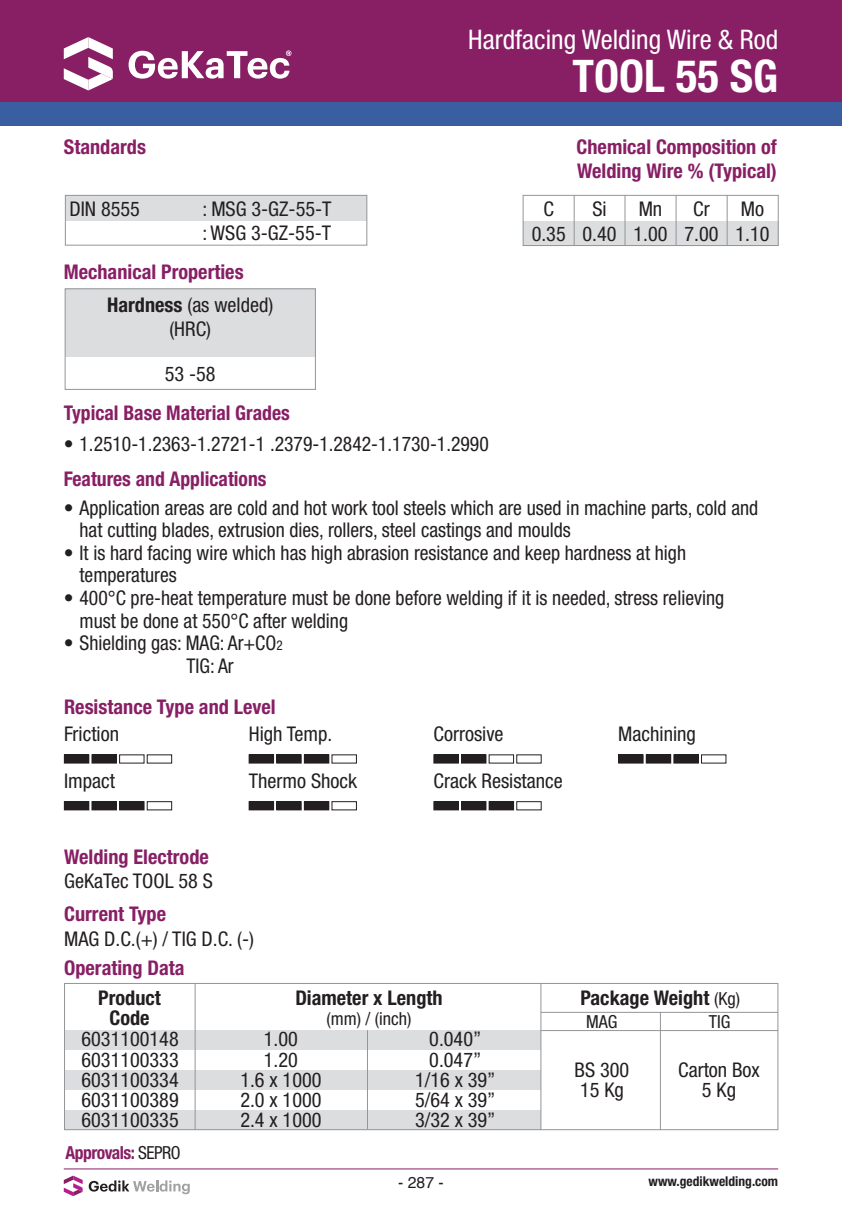
<style>
.page{position:relative;width:842px;height:1212px;background:#fff}
.page>*{position:absolute;margin:0;border:0;box-sizing:border-box;transform-origin:0 0}
.t1{font:700 condensed 45px "Helvetica Neue LT Std";color:#fff}
.t2{font:condensed 27px "Helvetica Neue LT Std";color:#fff}
.t3{font:condensed 20.25px/20.2px "Helvetica Neue LT Std";color:#231f20}
.t4{font:700 condensed 20.25px/24.3px "Helvetica Neue LT Std";color:#881f65}
.t5{font:700 condensed 20.25px/20.2px "Helvetica Neue LT Std";color:#231f20;text-align:center}
.t6{font:condensed 18px "Helvetica Neue LT Std";color:#231f20}
.t7{font:700 condensed 18px "Helvetica Neue LT Std";letter-spacing:-.03em;color:#881f65}
.t8{font:15.75px "Helvetica";color:#231f20}
.t9{font:700 condensed 13.5px "Helvetica Neue LT Std";color:#231f20}
.s1{color:#231f20}
.s2{font-weight:400;color:#231f20}
.s3{font-size:13.5px}
.s4{font-weight:400;font-size:18px}
</style>
<div class="page">
<hr style="left:64px;top:1168px;width:714px;height:1px;background:#881f65">
<svg style="left:89px;top:1180px;width:101px;height:14px"></svg>
<svg style="left:64px;top:1175px;width:19px;height:21px"></svg>
<div style="left:66px;top:195px;width:301px;height:26px;background:#dcdddf"></div>
<div style="left:65px;top:195px;width:302px;height:50px;border:1px solid #939598"></div>
<div style="left:0;top:0;width:842px;height:102px;background:#881f65"></div>
<div style="left:0;top:102px;width:842px;height:23px;background:#3a5fa1"></div>
<div style="left:523px;top:221px;width:255px;height:25px;background:#dcdddf"></div>
<div style="left:523px;top:195px;width:255px;height:51px;border:1px solid #939598"></div>
<hr style="left:625px;top:195px;width:1px;height:51px;background:#939598">
<hr style="left:676px;top:195px;width:1px;height:51px;background:#939598">
<hr style="left:574px;top:195px;width:1px;height:51px;background:#939598">
<hr style="left:727px;top:195px;width:1px;height:51px;background:#939598">
<div style="left:65px;top:288px;width:251px;height:69px;background:#dcdddf"></div>
<div style="left:65px;top:288px;width:251px;height:102px;border:1px solid #939598"></div>
<div style="left:64px;top:1030px;width:477px;height:19px;background:#dcdddf"></div>
<div style="left:64px;top:1070px;width:477px;height:20px;background:#dcdddf"></div>
<div style="left:64px;top:1111px;width:477px;height:19px;background:#dcdddf"></div>
<div style="left:64px;top:983px;width:714px;height:147px;border:1px solid #939598"></div>
<hr style="left:195px;top:983px;width:1px;height:147px;background:#939598">
<hr style="left:367px;top:1030px;width:1px;height:99px;background:#939598">
<hr style="left:540px;top:983px;width:1px;height:147px;background:#939598">
<hr style="left:660px;top:1012px;width:1px;height:118px;background:#939598">
<hr style="left:541px;top:1030px;width:237px;height:1px;background:#939598">
<hr style="left:541px;top:1012px;width:237px;height:1px;background:#939598">
<svg style="left:64px;top:37px;width:49px;height:53px"></svg>
<svg style="left:129px;top:50px;width:162px;height:29px"></svg>
<div style="left:64px;top:755px;width:25px;height:8px;background:#231f20"></div>
<div style="left:64px;top:754px;width:25px;height:9px;border:1px solid #231f20"></div>
<div style="left:92px;top:755px;width:24px;height:8px;background:#231f20"></div>
<div style="left:92px;top:754px;width:25px;height:9px;border:1px solid #231f20"></div>
<div style="left:64px;top:802px;width:25px;height:8px;background:#231f20"></div>
<div style="left:64px;top:801px;width:25px;height:9px;border:1px solid #231f20"></div>
<div style="left:120px;top:802px;width:24px;height:8px;background:#231f20"></div>
<div style="left:119px;top:801px;width:25px;height:9px;border:1px solid #231f20"></div>
<div style="left:92px;top:802px;width:24px;height:8px;background:#231f20"></div>
<div style="left:92px;top:801px;width:25px;height:9px;border:1px solid #231f20"></div>
<div style="left:147px;top:801px;width:25px;height:9px;border:1px solid #231f20"></div>
<div style="left:249px;top:755px;width:25px;height:8px;background:#231f20"></div>
<div style="left:249px;top:754px;width:25px;height:9px;border:1px solid #231f20"></div>
<div style="left:304px;top:755px;width:25px;height:8px;background:#231f20"></div>
<div style="left:304px;top:754px;width:25px;height:9px;border:1px solid #231f20"></div>
<div style="left:277px;top:755px;width:24px;height:8px;background:#231f20"></div>
<div style="left:276px;top:754px;width:25px;height:9px;border:1px solid #231f20"></div>
<div style="left:249px;top:802px;width:25px;height:8px;background:#231f20"></div>
<div style="left:249px;top:801px;width:25px;height:9px;border:1px solid #231f20"></div>
<div style="left:304px;top:802px;width:25px;height:8px;background:#231f20"></div>
<div style="left:304px;top:801px;width:25px;height:9px;border:1px solid #231f20"></div>
<div style="left:277px;top:802px;width:24px;height:8px;background:#231f20"></div>
<div style="left:276px;top:801px;width:25px;height:9px;border:1px solid #231f20"></div>
<div style="left:332px;top:801px;width:25px;height:9px;border:1px solid #231f20"></div>
<div style="left:434px;top:755px;width:24px;height:8px;background:#231f20"></div>
<div style="left:434px;top:754px;width:25px;height:9px;border:1px solid #231f20"></div>
<div style="left:461px;top:755px;width:25px;height:8px;background:#231f20"></div>
<div style="left:461px;top:754px;width:25px;height:9px;border:1px solid #231f20"></div>
<div style="left:434px;top:802px;width:24px;height:8px;background:#231f20"></div>
<div style="left:434px;top:801px;width:25px;height:9px;border:1px solid #231f20"></div>
<div style="left:489px;top:802px;width:25px;height:8px;background:#231f20"></div>
<div style="left:489px;top:801px;width:25px;height:9px;border:1px solid #231f20"></div>
<div style="left:461px;top:802px;width:25px;height:8px;background:#231f20"></div>
<div style="left:461px;top:801px;width:25px;height:9px;border:1px solid #231f20"></div>
<div style="left:516px;top:801px;width:25px;height:9px;border:1px solid #231f20"></div>
<div style="left:619px;top:755px;width:24px;height:8px;background:#231f20"></div>
<div style="left:618px;top:754px;width:25px;height:9px;border:1px solid #231f20"></div>
<div style="left:674px;top:755px;width:24px;height:8px;background:#231f20"></div>
<div style="left:673px;top:754px;width:26px;height:9px;border:1px solid #231f20"></div>
<div style="left:646px;top:755px;width:25px;height:8px;background:#231f20"></div>
<div style="left:646px;top:754px;width:25px;height:9px;border:1px solid #231f20"></div>
<h2 class="t2" style="left:468px;top:24px;width:311px">Hardfacing Welding Wire &amp; Rod</h2>
<h1 class="t1" style="left:572px;top:49px;width:207px">TOOL 55 SG</h1>
<p class="t4" style="left:64px;top:135px;width:84px">Standards</p>
<p class="t4" style="left:577px;top:135px;width:202px">Chemical Composition of<br>Welding Wire % (Typical)</p>
<p class="t3" style="left:582px;top:197px;width:36px;line-height:24.3px;text-align:center">Si<br>0.40</p>
<p class="t3" style="left:633px;top:197px;width:36px;line-height:24.3px">Mn<br>1.00</p>
<p class="t3" style="left:70px;top:199px;width:72px">DIN 8555</p>
<p class="t3" style="left:202px;top:196px;width:131px;line-height:24.3px">: MSG 3-GZ-55-T : WSG 3-GZ-55-T</p>
<p class="t3" style="left:532px;top:197px;width:36px;line-height:24.3px;text-align:center">C<br>0.35</p>
<p class="t3" style="left:684px;top:197px;width:36px;line-height:24.3px;text-align:center">Cr<br>7.00</p>
<p class="t3" style="left:735px;top:197px;width:36px;line-height:24.3px">Mo<br>1.10</p>
<p class="t4" style="left:107px;top:255px;width:168px;line-height:33.1px;text-indent:-43px">Mechanical Properties<br><span class="s1">Hardness</span> <span class="s2">(as welded)</span></p>
<p class="t3" style="left:169px;top:319px;width:43px">(HRC)</p>
<p class="t3" style="left:165px;top:363px;width:52px">53 -58</p>
<p class="t4" style="left:64px;top:400px;width:228px">Typical Base Material Grades</p>
<p class="t3" style="left:64px;top:433px;width:426px">• 1.2510-1.2363-1.2721-1 .2379-1.2842-1.1730-1.2990</p>
<p class="t4" style="left:64px;top:466px;width:204px">Features and Applications</p>
<p class="t3" style="left:80px;top:496px;width:680px;line-height:22.5px;text-indent:-16px">• Application areas are cold and hot work tool steels which are used in machine parts, cold and hat cutting blades, extrusion dies, rollers, steel castings and moulds</p>
<p class="t3" style="left:80px;top:541px;width:608px;line-height:22.5px;text-indent:-16px">• It is hard facing wire which has high abrasion resistance and keep hardness at high temperatures</p>
<p class="t3" style="left:80px;top:586px;width:646px;line-height:22.5px;text-indent:-16px">• 400°C pre-heat temperature must be done before welding if it is needed, stress relieving must be done at 550°C after welding</p>
<p class="t3" style="left:186px;top:631px;width:98px;line-height:22.5px;text-indent:-123px">• Shielding gas: MAG: Ar+CO<span class="s3">2<br></span>TIG: Ar</p>
<p class="t4" style="left:64px;top:694px;width:213px">Resistance Type and Level</p>
<p class="t3" style="left:64px;top:723px;width:57px">Friction</p>
<p class="t3" style="left:64px;top:770px;width:52px">Impact</p>
<p class="t3" style="left:249px;top:723px;width:85px">High Temp.</p>
<p class="t3" style="left:249px;top:770px;width:110px">Thermo Shock</p>
<p class="t3" style="left:433px;top:723px;width:72px">Corrosive</p>
<p class="t3" style="left:433px;top:770px;width:131px">Crack Resistance</p>
<p class="t3" style="left:618px;top:723px;width:79px">Machining</p>
<p class="t4" style="left:64px;top:844px;width:146px">Welding Electrode</p>
<p class="t3" style="left:64px;top:871px;width:150px">GeKaTec TOOL 58 S</p>
<p class="t4" style="left:64px;top:902px;width:103px">Current Type</p>
<p class="t3" style="left:64px;top:928px;width:191px">MAG D.C.(+) / TIG D.C. (-)</p>
<p class="t4" style="left:64px;top:955px;width:122px">Operating Data</p>
<p class="t5" style="left:98px;top:987px;width:64px">Product<br>Code</p>
<p class="t5" style="left:295px;top:987px;width:149px">Diameter x Length</p>
<p class="t6" style="left:326px;top:1008px;width:86px">(mm) / (inch)</p>
<p class="t3" style="left:82px;top:1029px;width:99px;text-align:justify">6031100148<br>6031100333<br>6031100334<br>6031100389<br>6031100335</p>
<p class="t3" style="left:240px;top:1029px;width:83px;text-align:center">1.00<br>1.20<br>1.6 x 1000<br>2.0 x 1000<br>2.4 x 1000</p>
<p class="t3" style="left:415px;top:1029px;width:82px;text-align:center">0.040”<br>0.047”<br>1/16 x 39”<br>5/64 x 39”<br>3/32 x 39”</p>
<p class="t7" style="left:65px;top:1141px;width:117px">Approvals: <span class="s2">SEPRO</span></p>
<p class="t5" style="left:580px;top:987px;width:161px">Package Weight <span class="s4">(Kg)</span></p>
<p class="t6" style="left:586px;top:1011px;width:33px">MAG</p>
<p class="t6" style="left:709px;top:1011px;width:23px">TIG</p>
<p class="t3" style="left:678px;top:1059px;width:83px;text-align:center">Carton Box<br>5 Kg</p>
<p class="t3" style="left:575px;top:1059px;width:56px">BS 300<br>15 Kg</p>
<p class="t8" style="left:398px;top:1170px;width:47px">- 287 -</p>
<p class="t9" style="left:648px;top:1173px;width:131px">www.gedikwelding.com</p>
</div>
